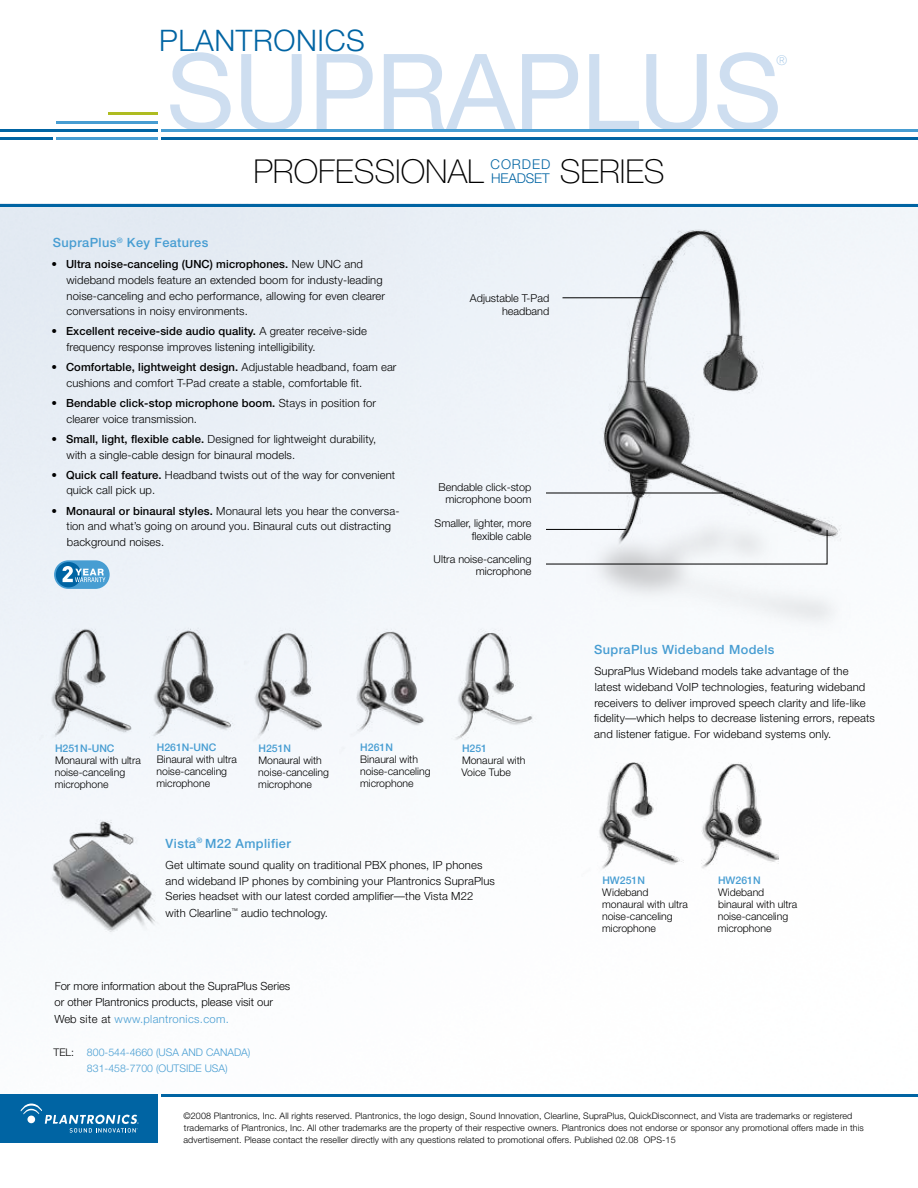
<style>
.page{position:relative;width:918px;height:1188px;background:#fff}
.page>*{position:absolute;margin:0;border:0;box-sizing:border-box;transform-origin:0 0}
.t1{font:105.3px "Helvetica Neue";letter-spacing:-.01em;color:#cedef0}
.t2{font:100 33px "Helvetica Neue";color:#000}
.t3{font:300 29.7px "Helvetica Neue";letter-spacing:.02em;color:#0064a3}
.t4{font:300 13.5px/14.2px "Helvetica Neue";letter-spacing:.07em;color:#0064a3}
.t5{font:100 13.35px "Helvetica Neue";color:#a1c5e6}
.t6{font:500 12.75px "Helvetica Neue";letter-spacing:.03em;color:#479dd2}
.t7{font:300 11.25px/15.8px "Helvetica Neue";letter-spacing:.01em;color:#000}
.t8{font:300 10.8px/12.8px "Helvetica Neue";color:#000;text-align:right}
.t9{font:300 10.5px/12px "Helvetica Neue";color:#000}
.t10{font:300 10.5px "Helvetica Neue";color:#479dd2}
.t11{font:500 10.5px "Helvetica Neue";color:#479dd2}
.t12{font:300 9px/12px "Helvetica Neue";letter-spacing:.01em;color:#000}
.s1{font-weight:500}
.s2{color:#479dd2}
.s3{color:#000}
</style>
<div class="page">
<img style="left:0;top:207px;width:918px;height:888px">
<hr style="left:56px;top:121px;width:102px;height:2px;background:#479dd2">
<hr style="left:108px;top:112px;width:50px;height:3px;background:#aebc21">
<hr style="left:0;top:204px;width:918px;height:3px;background:#0064a3">
<hr style="left:162px;top:137px;width:756px;height:3px;background:#0064a3">
<hr style="left:56px;top:137px;width:102px;height:3px;background:#479dd2">
<hr style="left:0;top:137px;width:53px;height:3px;background:#0064a3">
<hr style="left:162px;top:129px;width:756px;height:3px;background:#479dd2">
<hr style="left:0;top:129px;width:158px;height:3px;background:#0064a3">
<hr style="left:161px;top:1094px;width:757px;height:2px;background:#0064a3">
<div style="left:0;top:1094px;width:157px;height:48px;background:#0064a3"></div>
<svg style="left:21px;top:1104px;width:118px;height:29px"></svg>
<img style="left:541px;top:224px;width:354px;height:413px">
<hr style="left:562px;top:297px;width:88px;height:1px;background:#000">
<hr style="left:546px;top:493px;width:187px;height:1px;background:#000">
<svg style="left:546px;top:529px;width:281px;height:35px"></svg>
<img style="left:36px;top:811px;width:150px;height:131px">
<svg style="left:54px;top:560px;width:56px;height:29px"></svg>
<div style="left:56px;top:562px;width:25px;height:25px;background:#0064a3;border-radius:50%"></div>
<svg style="left:63px;top:566px;width:42px;height:16px"></svg>
<img style="left:30px;top:621px;width:524px;height:139px">
<img style="left:582px;top:762px;width:196px;height:115px">
<h3 class="t3" style="left:159px;top:22px;width:207px">Plantro nics</h3>
<h1 class="t1" style="left:166px;top:29px;width:617px">SUPRAPLUS</h1>
<p class="t5" style="left:776px;top:52px;width:12px">®</p>
<h2 class="t2" style="left:253px;top:153px;width:232px">PROFESSIONAL</h2>
<h2 class="t2" style="left:560px;top:153px;width:19px">SERIES</h2>
<p class="t4" style="left:491px;top:157px;width:61px">CORDED headset</p>
<p class="t6" style="left:53px;top:235px;width:157px">SupraPlus<sup>®</sup> Key Features</p>
<p class="t7" style="left:66px;top:256px;width:320px;text-indent:-15px"><span class="s1">• Ultra noise-canceling (UNC) microphones.</span> New UNC and wideband models feature an extended boom for industy-leading noise-canceling and echo performance, allowing for even clearer conversations in noisy environments.</p>
<p class="t7" style="left:67px;top:323px;width:302px;text-indent:-15px"><span class="s1">• Excellent receive-side audio quality.</span> A greater receive-side frequency response improves listening intelligibility.</p>
<p class="t7" style="left:66px;top:359px;width:332px;text-indent:-15px"><span class="s1">• Comfortable, lightweight design.</span> Adjustable headband, foam ear cushions and comfort T-Pad create a stable, comfortable fit.</p>
<p class="t7" style="left:66px;top:395px;width:311px;text-indent:-15px"><span class="s1">• Bendable click-stop microphone boom.</span> Stays in position for clearer voice transmission.</p>
<p class="t7" style="left:67px;top:431px;width:311px;text-indent:-15px"><span class="s1">• Small, light, flexible cable.</span> Designed for lightweight durability, with a single-cable design for binaural models.</p>
<p class="t7" style="left:66px;top:467px;width:330px;text-indent:-15px"><span class="s1">• Quick call feature.</span> Headband twists out of the way for convenient quick call pick up.</p>
<p class="t7" style="left:67px;top:502px;width:335px;text-indent:-15px"><span class="s1">• Monaural or binaural styles.</span> Monaural lets you hear the conversa&shy;tion and what’s going on around you. Binaural cuts out distracting background noises.</p>
<p class="t8" style="left:470px;top:291px;width:81px">Adjustable T-Pad headband</p>
<p class="t8" style="left:438px;top:480px;width:95px">Bendable click-stop microphone boom</p>
<p class="t8" style="left:435px;top:517px;width:98px">Smaller, lighter, more flexible cable</p>
<p class="t8" style="left:434px;top:552px;width:99px">Ultra noise-canceling microphone</p>
<p class="t11" style="left:55px;top:742px;width:61px">H251N-UNC</p>
<p class="t9" style="left:55px;top:754px;width:88px">Monaural with ultra noise-canceling microphone</p>
<p class="t11" style="left:157px;top:741px;width:61px">H261N-UNC</p>
<p class="t9" style="left:157px;top:753px;width:82px">Binaural with ultra noise-canceling microphone</p>
<p class="t11" style="left:259px;top:742px;width:34px">H251N</p>
<p class="t9" style="left:258px;top:754px;width:72px">Monaural with noise-canceling microphone</p>
<p class="t11" style="left:360px;top:741px;width:34px">H261N</p>
<p class="t9" style="left:360px;top:753px;width:72px">Binaural with noise-canceling microphone</p>
<p class="t11" style="left:462px;top:742px;width:27px">H251</p>
<p class="t9" style="left:462px;top:754px;width:65px">Monaural with<br>Voice Tube</p>
<p class="t6" style="left:166px;top:835px;width:127px">Vista<sup>®</sup> M22 Amplifier</p>
<p class="t7" style="left:166px;top:857px;width:331px">Get ultimate sound quality on traditional PBX phones, IP phones and wideband IP phones by combining your Plantronics SupraPlus Series headset with our latest corded amplifier—the Vista M22 with Clearline<sup>™</sup> audio technology.</p>
<p class="t7" style="left:54px;top:977px;width:237px;line-height:16.5px">For more information about the SupraPlus Series or other Plantronics products, please visit our<br>Web site at <span class="s2">www.plantronics.com.</span></p>
<p class="t10" style="left:54px;top:1046px;width:168px"><span class="s3">TEL:</span> 800-544-4660 (USA AN D CANA</p>
<p class="t10" style="left:234px;top:1046px;width:18px">DA)</p>
<p class="t10" style="left:87px;top:1062px;width:142px">831-458-7700 (OUTSI DE USA)</p>
<p class="t6" style="left:594px;top:642px;width:182px">SupraPlus Wideband Models</p>
<p class="t7" style="left:594px;top:663px;width:282px">SupraPlus Wideband models take advantage of the latest wideband VoIP technologies, featuring wideband receivers to deliver improved speech clarity and life-like fidelity—which helps to decrease listening errors, repeats and listener fatigue. For wideband systems only.</p>
<p class="t11" style="left:602px;top:874px;width:44px">HW251N</p>
<p class="t9" style="left:602px;top:886px;width:87px">Wideband monaural with ultra noise-canceling microphone</p>
<p class="t11" style="left:718px;top:874px;width:44px">HW261N</p>
<p class="t9" style="left:718px;top:886px;width:81px">Wideband binaural with ultra noise-canceling microphone</p>
<p class="t12" style="left:184px;top:1110px;width:682px">©2008 Plantronics, Inc. All rights reserved. Plantronics, the logo design, Sound Innovation, Clearline, SupraPlus, QuickDisconnect, and Vista are trademarks or registered trademarks of Plantronics, Inc. All other trademarks are the property of their respective owners. Plantronics does not endorse or sponsor any promotional offers made in this advertisement. Please contact the reseller directly with any questions related to promotional offers. Published 02.08 OPS-15</p>
</div>
